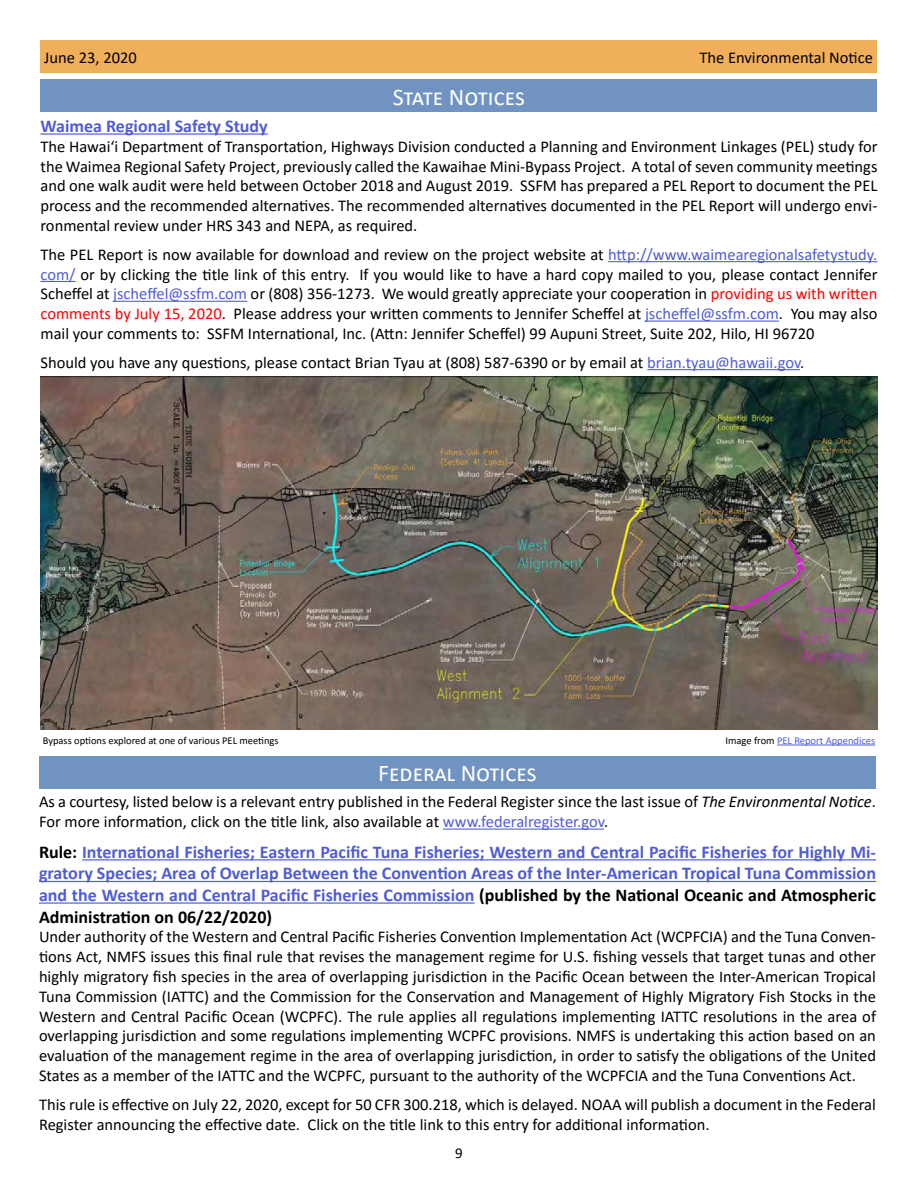
<style>
.page{position:relative;width:918px;height:1188px;background:#fff}
.page>*{position:absolute;margin:0;border:0;box-sizing:border-box;transform-origin:0 0}
.t1{font:24px "Calibri";color:#fff}
.t2{font:700 18px/21.6px "Calibri";color:#4f5cd6;text-align:justify}
.t3{font:16.5px/19.8px "Calibri";color:#000;text-align:justify}
.t4{font:15px "Calibri";color:#000}
.t5{font:10.5px "Calibri";color:#000}
.t6{font:10.5px "Calibri";color:#4f5cd6}
.s1{color:#4f5cd6}
.s2{color:#f00}
.s3{color:#000}
.s4{font-style:italic}
</style>
<div class="page">
<div style="left:40px;top:40px;width:838px;height:33px;background:#f0af5a"></div>
<hr style="left:443px;top:829px;width:161px;height:1px;background:#4f5cd6">
<hr style="left:82px;top:859px;width:794px;height:1px;background:#4f5cd6">
<hr style="left:39px;top:881px;width:837px;height:1px;background:#4f5cd6">
<hr style="left:39px;top:902px;width:436px;height:2px;background:#4f5cd6">
<div style="left:39px;top:756px;width:837px;height:32px;background:#7093c1"></div>
<div style="left:40px;top:80px;width:838px;height:32px;background:#7093c1"></div>
<hr style="left:40px;top:133px;width:228px;height:2px;background:#4f5cd6">
<hr style="left:608px;top:261px;width:269px;height:1px;background:#4f5cd6">
<hr style="left:40px;top:281px;width:36px;height:1px;background:#4f5cd6">
<hr style="left:113px;top:301px;width:134px;height:1px;background:#4f5cd6">
<hr style="left:645px;top:321px;width:134px;height:1px;background:#4f5cd6">
<hr style="left:647px;top:369px;width:153px;height:1px;background:#4f5cd6">
<img style="left:41px;top:377px;width:837px;height:353px">
<hr style="left:777px;top:745px;width:98px;height:1px;background:#4f5cd6">
<p class="t3" style="left:44px;top:47px;width:94px">June 23, 2020</p>
<p class="t3" style="left:699px;top:47px;width:175px">The Environmental Notice</p>
<h1 class="t1" style="left:393px;top:80px;width:134px">State Notices</h1>
<p class="t2" style="left:40px;top:115px;width:229px">Waimea Regional Safety Study</p>
<p class="t3" style="left:40px;top:136px;width:839px">The Hawaiʻi Department of Transportation, Highways Division conducted a Planning and Environment Linkages (PEL) study for the Waimea Regional Safety Project, previously called the Kawaihae Mini-Bypass Project. A total of seven community meetings and one walk audit were held between October 2018 and August 2019. SSFM has prepared a PEL Report to document the PEL process and the recommended alternatives. The recommended alternatives documented in the PEL Report will undergo envi&shy;ronmental review under HRS 343 and NEPA, as required.</p>
<p class="t3" style="left:40px;top:244px;width:839px">The PEL Report is now available for download and review on the project website at <span class="s1">http://www.waimearegionalsafetystudy. com/</span> or by clicking the title link of this entry. If you would like to have a hard copy mailed to you, please contact Jennifer Scheffel at <span class="s1">jscheffel@ssfm.com</span> or (808) 356-1273. We would greatly appreciate your cooperation in <span class="s2">providing us with written comments by July 15, 2020</span>. Please address your written comments to Jennifer Scheffel at <span class="s1">jscheffel@ssfm.com</span>. You may also mail your comments to: SSFM International, Inc. (Attn: Jennifer Scheffel) 99 Aupuni Street, Suite 202, Hilo, HI 96720</p>
<p class="t3" style="left:41px;top:352px;width:765px">Should you have any questions, please contact Brian Tyau at (808) 587-6390 or by email at <span class="s1">brian.tyau@hawaii.gov</span>.</p>
<p class="t5" style="left:43px;top:733px;width:237px">Bypass options explored at one of various PEL meetings</p>
<p class="t6" style="left:726px;top:733px;width:151px"><span class="s3">Image from</span> PEL Report Appendices</p>
<h1 class="t1" style="left:378px;top:757px;width:160px">Federal Notices</h1>
<p class="t3" style="left:39px;top:792px;width:838px">As a courtesy, listed below is a relevant entry published in the Federal Register since the last issue of <span class="s4">The Environmental Notice</span>.<br>For more information, click on the title link, also available at <span class="s1">www.federalregister.gov</span>.</p>
<p class="t2" style="left:39px;top:840px;width:839px"><span class="s3">Rule:</span> International Fisheries; Eastern Pacific Tuna Fisheries; Western and Central Pacific Fisheries for Highly Mi&shy;gratory Species; Area of Overlap Between the Convention Areas of the Inter-American Tropical Tuna Commission and the Western and Central Pacific Fisheries Commission <span class="s3">(published by the National Oceanic and Atmospheric Administration on 06/22/2020)</span></p>
<p class="t3" style="left:39px;top:927px;width:839px">Under authority of the Western and Central Pacific Fisheries Convention Implementation Act (WCPFCIA) and the Tuna Conven&shy;tions Act, NMFS issues this final rule that revises the management regime for U.S. fishing vessels that target tunas and other highly migratory fish species in the area of overlapping jurisdiction in the Pacific Ocean between the Inter-American Tropical Tuna Commission (IATTC) and the Commission for the Conservation and Management of Highly Migratory Fish Stocks in the Western and Central Pacific Ocean (WCPFC). The rule applies all regulations implementing IATTC resolutions in the area of overlapping jurisdiction and some regulations implementing WCPFC provisions. NMFS is undertaking this action based on an evaluation of the management regime in the area of overlapping jurisdiction, in order to satisfy the obligations of the United States as a member of the IATTC and the WCPFC, pursuant to the authority of the WCPFCIA and the Tuna Conventions Act.</p>
<p class="t3" style="left:39px;top:1094px;width:838px">This rule is effective on July 22, 2020, except for 50 CFR 300.218, which is delayed. NOAA will publish a document in the Federal<br>Register announcing the effective date. Click on the title link to this entry for additional information.</p>
<p class="t4" style="left:455px;top:1143px;width:9px">9</p>
</div>
